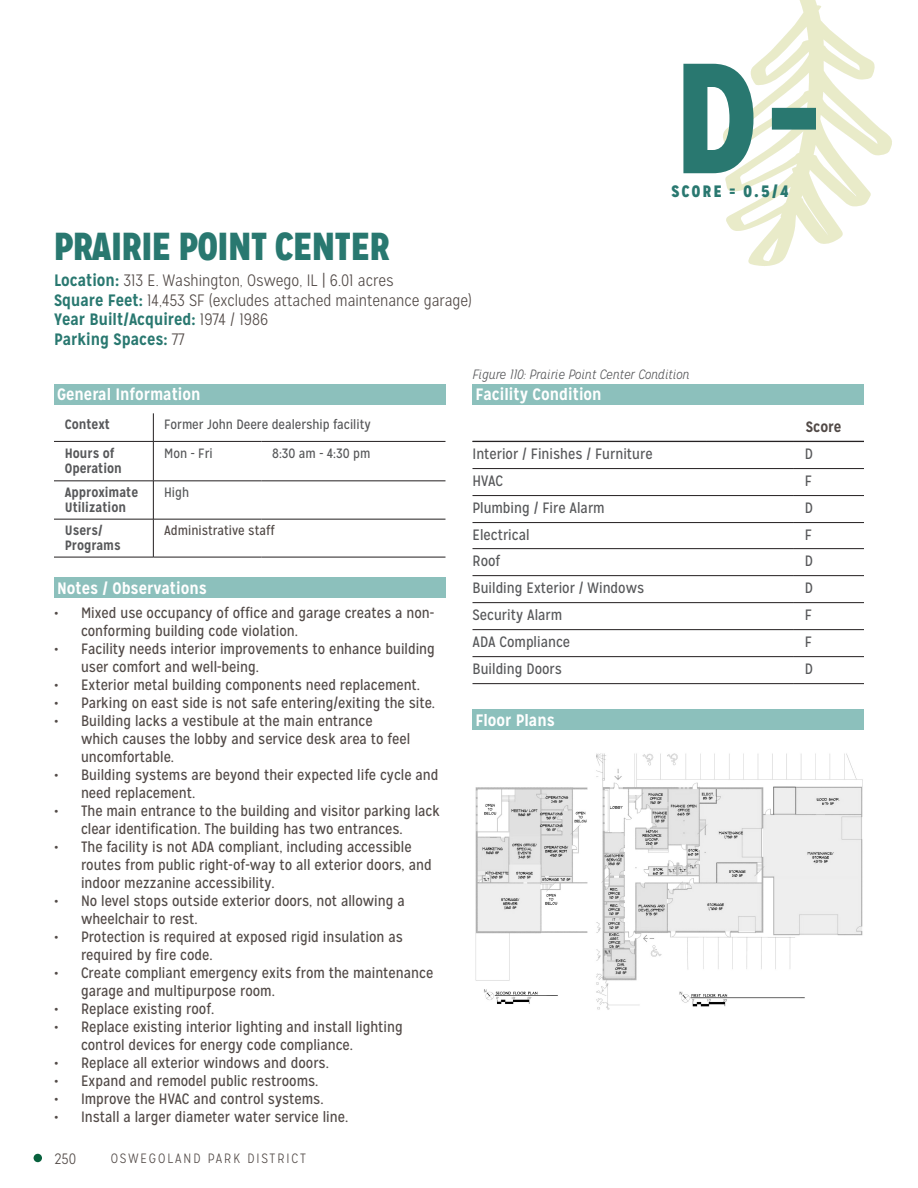
<style>
.page{position:relative;width:918px;height:1188px;background:#fff}
.page>*{position:absolute;margin:0;border:0;box-sizing:border-box;transform-origin:0 0}
.Grade{font:700 150px "Mission Gothic";color:#297870}
.Park_Name{font:900 39px "Mission Gothic";color:#297870}
.t1{font:300 16.5px "Mission Gothic";color:#524a47}
.t2{font:700 16.5px "Mission Gothic";color:#fff}
.t3{font:700 16.5px/19.5px "Mission Gothic";color:#297870}
.Score{font:900 16.5px "Mission Gothic";letter-spacing:.15em;color:#297870}
.t4{font:15px/18px "Mission Gothic";color:#524a47}
.Body_-_small{font:15px "Mission Gothic";color:#57585a}
.t5{font:700 15px "Mission Gothic";color:#524a47}
.t6{font:300 15px "Mission Gothic";color:#524a47}
.Body_-_small-2{font:700 13.5px/15px "Mission Gothic";color:#57585a}
.Body_-_small-3{font:13.5px "Mission Gothic";color:#57585a}
.t7{font:italic 300 13.5px "Mission Gothic";color:#57585a}
.Paragraph_Style_1{font:300 13.5px "Mission Gothic";letter-spacing:.14em;color:#524a47}
.Table_list{font:13.5px "Mission Gothic";color:#524a47}
.s1{font-weight:700;color:#297870}
.s2{font-weight:300;color:#524a47}
</style>
<div class="page">
<svg style="left:725px;top:0;width:167px;height:266px"></svg>
<div style="left:34px;top:1154px;width:8px;height:8px;background:#08613d;border-radius:50%"></div>
<svg style="left:683px;top:62px;width:73px;height:114px"></svg>
<div style="left:772px;top:108px;width:44px;height:22px;border:4px solid #297870"></div>
<div style="left:54px;top:384px;width:392px;height:20px;background:#8cc0bc"></div>
<div style="left:472px;top:384px;width:392px;height:20px;background:#8cc0bc"></div>
<div style="left:472px;top:710px;width:392px;height:20px;background:#8cc0bc"></div>
<div style="left:54px;top:578px;width:392px;height:20px;background:#8cc0bc"></div>
<hr style="left:54px;top:441px;width:99px;height:1px;background:#231f20">
<hr style="left:153px;top:441px;width:108px;height:1px;background:#231f20">
<hr style="left:261px;top:441px;width:185px;height:1px;background:#231f20">
<hr style="left:54px;top:481px;width:99px;height:1px;background:#231f20">
<hr style="left:153px;top:481px;width:108px;height:1px;background:#231f20">
<hr style="left:261px;top:481px;width:185px;height:1px;background:#231f20">
<hr style="left:54px;top:519px;width:99px;height:1px;background:#231f20">
<hr style="left:153px;top:519px;width:108px;height:1px;background:#231f20">
<hr style="left:261px;top:519px;width:185px;height:1px;background:#231f20">
<hr style="left:54px;top:557px;width:99px;height:1px;background:#231f20">
<hr style="left:153px;top:557px;width:108px;height:1px;background:#231f20">
<hr style="left:261px;top:557px;width:185px;height:1px;background:#231f20">
<svg style="left:153px;top:413px;width:1px;height:28px"></svg>
<hr style="left:153px;top:442px;width:1px;height:39px;background:#231f20">
<hr style="left:153px;top:519px;width:1px;height:38px;background:#231f20">
<hr style="left:153px;top:481px;width:1px;height:38px;background:#231f20">
<hr style="left:472px;top:468px;width:322px;height:1px;background:#231f20">
<hr style="left:794px;top:468px;width:70px;height:1px;background:#231f20">
<hr style="left:472px;top:495px;width:322px;height:1px;background:#231f20">
<hr style="left:794px;top:495px;width:70px;height:1px;background:#231f20">
<hr style="left:472px;top:522px;width:322px;height:1px;background:#231f20">
<hr style="left:794px;top:522px;width:70px;height:1px;background:#231f20">
<hr style="left:472px;top:548px;width:322px;height:1px;background:#231f20">
<hr style="left:794px;top:548px;width:70px;height:1px;background:#231f20">
<hr style="left:472px;top:575px;width:322px;height:1px;background:#231f20">
<hr style="left:794px;top:575px;width:70px;height:1px;background:#231f20">
<hr style="left:472px;top:602px;width:322px;height:1px;background:#231f20">
<hr style="left:794px;top:602px;width:70px;height:1px;background:#231f20">
<hr style="left:472px;top:629px;width:322px;height:1px;background:#231f20">
<hr style="left:794px;top:629px;width:70px;height:1px;background:#231f20">
<hr style="left:472px;top:656px;width:322px;height:1px;background:#231f20">
<hr style="left:794px;top:656px;width:70px;height:1px;background:#231f20">
<hr style="left:472px;top:683px;width:322px;height:1px;background:#231f20">
<hr style="left:794px;top:683px;width:70px;height:1px;background:#231f20">
<hr style="left:472px;top:441px;width:234px;height:1px;background:#231f20">
<hr style="left:706px;top:441px;width:100px;height:1px;background:#231f20">
<hr style="left:806px;top:441px;width:58px;height:1px;background:#231f20">
<img style="left:475px;top:753px;width:388px;height:257px">
<p class="Grade" style="left:674px;top:25px;width:86px">D</p>
<p class="Grade" style="left:771px;top:20px;width:46px">-</p>
<p class="Park_Name" style="left:54px;top:221px;width:337px">PRAIRIE POINT CENTER</p>
<p class="t1" style="left:54px;top:271px;width:341px"><span class="s1">Location:</span> 313 E. Washington, Oswego, IL | 6.01 acres</p>
<p class="t1" style="left:54px;top:290px;width:419px"><span class="s1">Square Feet:</span> 14,453 SF (excludes attached maintenance garage)</p>
<p class="t3" style="left:54px;top:310px;width:216px">Year Built/Acquired: <span class="s2">1974 / 1986<br></span>Parking Spaces: <span class="s2">77</span></p>
<p class="Score" style="left:671px;top:181px;width:119px">SCORE = 0.5/4</p>
<p class="t7" style="left:472px;top:366px;width:219px">Figure 110: Prairie Point Center Condition</p>
<p class="t2" style="left:57px;top:384px;width:145px">General Information</p>
<p class="t2" style="left:476px;top:384px;width:128px">Facility Condition</p>
<p class="Body_-_small-2" style="left:65px;top:417px;width:47px">Context</p>
<p class="Body_-_small-3" style="left:164px;top:417px;width:208px">Former John Deere dealership facility</p>
<p class="Body_-_small-2" style="left:65px;top:445px;width:59px">Hours of<br>Operation</p>
<p class="Body_-_small-3" style="left:164px;top:445px;width:50px">Mon - Fri</p>
<p class="Body_-_small-3" style="left:272px;top:445px;width:100px">8:30 am - 4:30 pm</p>
<p class="Body_-_small-2" style="left:65px;top:485px;width:75px">Approximate<br>Utilization</p>
<p class="Body_-_small-3" style="left:164px;top:484px;width:27px">High</p>
<p class="Body_-_small-2" style="left:65px;top:523px;width:57px">Users/<br>Programs</p>
<p class="Table_list" style="left:164px;top:522px;width:112px">Administrative staff</p>
<p class="t2" style="left:57px;top:578px;width:152px">Notes / Observations</p>
<p class="t4" style="left:81px;top:604px;width:355px;text-indent:-27px">• Mixed use occupancy of office and garage creates a non&shy;conforming building code violation.</p>
<p class="t4" style="left:81px;top:640px;width:355px;text-indent:-27px">• Facility needs interior improvements to enhance building user comfort and well-being.</p>
<p class="t4" style="left:54px;top:676px;width:368px">• Exterior metal building components need replacement.</p>
<p class="t4" style="left:54px;top:694px;width:383px">• Parking on east side is not safe entering/exiting the site.</p>
<p class="t4" style="left:81px;top:712px;width:331px;text-indent:-27px">• Building lacks a vestibule at the main entrance which causes the lobby and service desk area to feel uncomfortable.</p>
<p class="t4" style="left:81px;top:766px;width:359px;text-indent:-27px">• Building systems are beyond their expected life cycle and need replacement.</p>
<p class="t4" style="left:81px;top:802px;width:360px;text-indent:-27px">• The main entrance to the building and visitor parking lack clear identification. The building has two entrances.</p>
<p class="t4" style="left:81px;top:838px;width:352px;text-indent:-27px">• The facility is not ADA compliant, including accessible routes from public right-of-way to all exterior doors, and indoor mezzanine accessibility.</p>
<p class="t4" style="left:81px;top:892px;width:325px;text-indent:-27px">• No level stops outside exterior doors, not allowing a wheelchair to rest.</p>
<p class="t4" style="left:81px;top:928px;width:323px;text-indent:-27px">• Protection is required at exposed rigid insulation as required by fire code.</p>
<p class="t4" style="left:81px;top:964px;width:354px;text-indent:-27px">• Create compliant emergency exits from the maintenance garage and multipurpose room.</p>
<p class="t4" style="left:54px;top:1000px;width:162px">• Replace existing roof.</p>
<p class="t4" style="left:81px;top:1018px;width:323px;text-indent:-27px">• Replace existing interior lighting and install lighting control devices for energy code compliance.</p>
<p class="t4" style="left:54px;top:1054px;width:276px">• Replace all exterior windows and doors.</p>
<p class="t4" style="left:54px;top:1072px;width:266px">• Expand and remodel public restrooms.</p>
<p class="t4" style="left:54px;top:1090px;width:271px">• Improve the HVAC and control systems.</p>
<p class="t4" style="left:54px;top:1108px;width:296px">• Install a larger diameter water service line.</p>
<p class="t6" style="left:54px;top:1150px;width:23px">250</p>
<p class="Paragraph_Style_1" style="left:111px;top:1150px;width:197px">OSWEGOLAND PARK DISTRICT</p>
<p class="t5" style="left:806px;top:417px;width:37px">Score</p>
<p class="Body_-_small" style="left:472px;top:445px;width:182px">Interior / Finishes / Furniture</p>
<p class="Body_-_small" style="left:805px;top:445px;width:10px">D</p>
<p class="Body_-_small" style="left:472px;top:472px;width:32px">HVAC</p>
<p class="Body_-_small" style="left:805px;top:472px;width:9px">F</p>
<p class="Body_-_small" style="left:472px;top:499px;width:134px">Plumbing / Fire Alarm</p>
<p class="Body_-_small" style="left:805px;top:499px;width:10px">D</p>
<p class="Body_-_small" style="left:472px;top:526px;width:59px">Electrical</p>
<p class="Body_-_small" style="left:805px;top:526px;width:9px">F</p>
<p class="Body_-_small" style="left:472px;top:552px;width:29px">Roof</p>
<p class="Body_-_small" style="left:805px;top:552px;width:10px">D</p>
<p class="Body_-_small" style="left:472px;top:579px;width:173px">Building Exterior / Windows</p>
<p class="Body_-_small" style="left:805px;top:579px;width:10px">D</p>
<p class="Body_-_small" style="left:472px;top:606px;width:91px">Security Alarm</p>
<p class="Body_-_small" style="left:805px;top:606px;width:9px">F</p>
<p class="Body_-_small" style="left:472px;top:633px;width:99px">ADA Compliance</p>
<p class="Body_-_small" style="left:805px;top:633px;width:9px">F</p>
<p class="Body_-_small" style="left:472px;top:660px;width:91px">Building Doors</p>
<p class="Body_-_small" style="left:805px;top:660px;width:10px">D</p>
<p class="t2" style="left:476px;top:710px;width:81px">Floor Plans</p>
</div>
